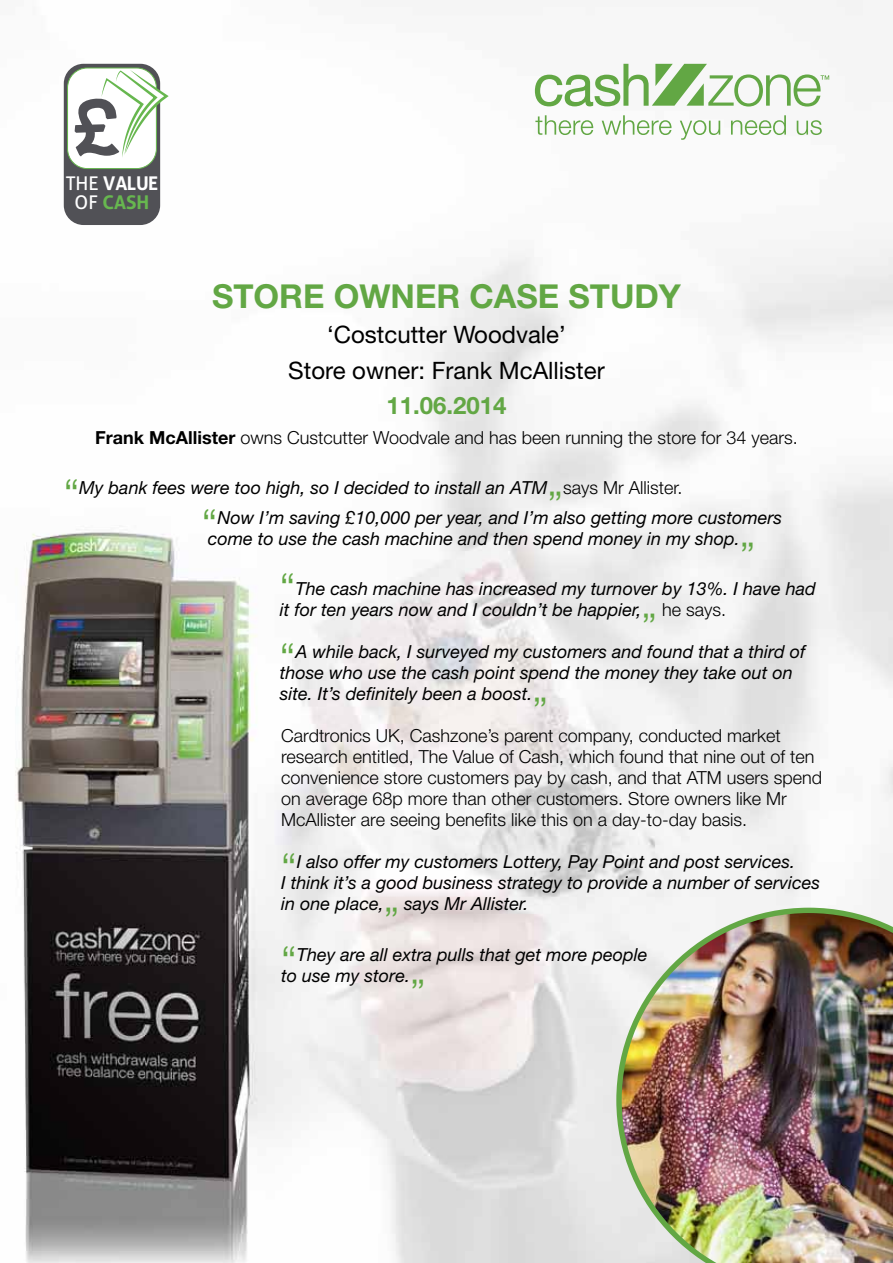
<style>
.page{position:relative;width:893px;height:1263px;background:#fff}
.page>*{position:absolute;margin:0;border:0;box-sizing:border-box;transform-origin:0 0}
.t1{font:300 42px "Helvetica Neue LT Std";color:#62a744}
.t2{font:300 36.9px "Helvetica Neue LT Std";color:#62a744;scale:1.14 1}
.t3{font:700 33px "Helvetica Neue LT Std";color:#62a744}
.t4{font:24px/35.5px "Helvetica Neue LT Std";color:#000;text-align:center}
.t5{font:700 24px "Helvetica Neue LT Std";color:#62a744}
.t6{font:18.9px/18.9px "Aller";color:#fff;text-align:center}
.t7{font:italic 18px/21px "Helvetica Neue LT Std";color:#000}
.t8{font:300 18px/21px "Helvetica Neue LT Std";color:#000}
.s1{font-weight:700}
.s2{font-weight:700;color:#67b74f}
</style>
<div class="page">
<img style="left:15px;top:0;width:878px;height:1263px">
<svg style="left:535px;top:64px;width:294px;height:43px"></svg>
<svg style="left:535px;top:115px;width:58px;height:20px"></svg>
<svg style="left:602px;top:115px;width:70px;height:20px"></svg>
<svg style="left:680px;top:120px;width:40px;height:20px"></svg>
<svg style="left:731px;top:115px;width:55px;height:20px"></svg>
<svg style="left:797px;top:120px;width:25px;height:15px"></svg>
<div style="left:64px;top:64px;width:96px;height:161px;background:#515156;border-radius:20px"></div>
<div style="left:68px;top:68px;width:88px;height:101px;background:#fff;border-radius:20px"></div>
<div style="left:67px;top:67px;width:90px;height:102px;border:1px solid #67b74f;border-radius:20px"></div>
<svg style="left:75px;top:70px;width:94px;height:88px"></svg>
<img style="left:616px;top:908px;width:277px;height:355px">
<p class="t6" style="left:66px;top:174px;width:94px">THE <span class="s1">VALUE<br></span>OF <span class="s2">CASH</span></p>
<h3 class="t3" style="left:212px;top:276px;width:470px">STORE OWNER CASE STUDY</h3>
<h3 class="t4" style="left:288px;top:317px;width:318px">‘Costcutter Woodvale’<br>Store owner: Frank McAllister</h3>
<h3 class="t5" style="left:386px;top:391px;width:122px">11.06.2014</h3>
<p class="t8" style="left:95px;top:426px;width:704px"><span class="s1">Frank McAllister</span> owns Custcutter Woodvale and has been running the store for 34 years.</p>
<h1 class="t1" style="left:64px;top:469px;width:17px">“</h1>
<p class="t7" style="left:79px;top:477px;width:470px">My bank fees were too high, so I decided to install an ATM</p>
<h2 class="t2" style="left:547px;top:483px;width:15px">”</h2>
<p class="t8" style="left:563px;top:477px;width:121px">says Mr Allister.</p>
<h1 class="t1" style="left:202px;top:498px;width:17px">“</h1>
<p class="t7" style="left:208px;top:507px;width:576px;text-indent:10px">Now I’m saving £10,000 per year, and I’m also getting more customers come to use the cash machine and then spend money in my shop.</p>
<h2 class="t2" style="left:740px;top:533px;width:15px">”</h2>
<h1 class="t1" style="left:280px;top:562px;width:17px">“</h1>
<p class="t7" style="left:280px;top:578px;width:537px;text-indent:16px">The cash machine has increased my turnover by 13%. I have had it for ten years now and I couldn’t be happier,</p>
<h2 class="t2" style="left:642px;top:605px;width:15px">”</h2>
<p class="t8" style="left:662px;top:599px;width:66px">he says.</p>
<h1 class="t1" style="left:280px;top:633px;width:17px">“</h1>
<p class="t7" style="left:280px;top:641px;width:527px;text-indent:16px">A while back, I surveyed my customers and found that a third of those who use the cash point spend the money they take out on site. It’s definitely been a boost.</p>
<h2 class="t2" style="left:532px;top:689px;width:15px">”</h2>
<p class="t8" style="left:281px;top:725px;width:542px">Cardtronics UK, Cashzone’s parent company, conducted market research entitled, The Value of Cash, which found that nine out of ten convenience store customers pay by cash, and that ATM users spend on average 68p more than other customers. Store owners like Mr McAllister are seeing benefits like this on a day-to-day basis.</p>
<h1 class="t1" style="left:281px;top:843px;width:17px">“</h1>
<p class="t7" style="left:281px;top:851px;width:540px;text-indent:16px">I also offer my customers Lottery, Pay Point and post services.<br>I think it’s a good business strategy to provide a number of services in one place,</p>
<h2 class="t2" style="left:384px;top:899px;width:15px">”</h2>
<p class="t7" style="left:404px;top:893px;width:126px">says Mr Allister.</p>
<h1 class="t1" style="left:281px;top:935px;width:17px">“</h1>
<p class="t7" style="left:281px;top:944px;width:368px;text-indent:16px">They are all extra pulls that get more people to use my store.</p>
<h2 class="t2" style="left:410px;top:970px;width:15px">”</h2>
</div>
